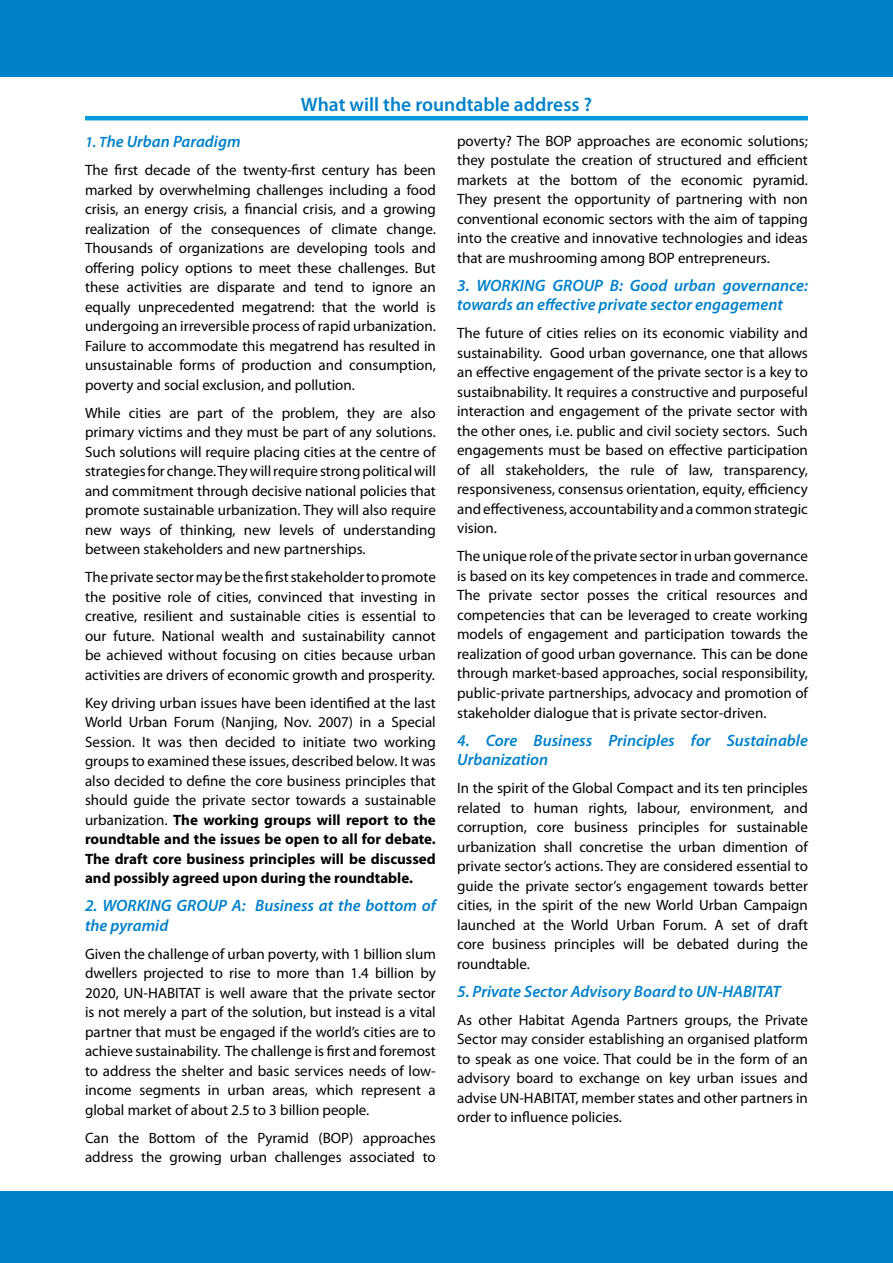
<style>
.page{position:relative;width:893px;height:1263px;background:#fff}
.page>*{position:absolute;margin:0;border:0;box-sizing:border-box;transform-origin:0 0}
.t1{font:600 19.5px "Myriad Pro";color:#0082c9}
.t2{font:italic 600 16.5px/19.5px "Myriad Pro";color:#0082c9}
.t3{font:15px/19.5px "Myriad Pro";color:#000;text-align:justify}
.s1{font-size:15px}
.s2{font-weight:700}
</style>
<div class="page">
<div style="left:0;top:0;width:893px;height:77px;background:#0082c9"></div>
<div style="left:0;top:1191px;width:893px;height:72px;background:#0082c9"></div>
<hr style="left:85px;top:116px;width:723px;height:4px;background:#009cd9">
<h1 class="t1" style="left:301px;top:92px;width:293px">What will the roundtable address ?</h1>
<p class="t2" style="left:85px;top:131px;width:157px"><span class="s1">1. T</span>he Urban Paradigm</p>
<p class="t3" style="left:85px;top:160px;width:352px">The first decade of the twenty-first century has been marked by overwhelming challenges including a food crisis, an energy crisis, a financial crisis, and a growing realization of the consequences of climate change.<br>Thousands of organizations are developing tools and offering policy options to meet these challenges. But these activities are disparate and tend to ignore an equally unprecedented megatrend: that the world is undergoing an irreversible process of rapid urbanization.<br>Failure to accommodate this megatrend has resulted in unsustainable forms of production and consumption, poverty and social exclusion, and pollution.</p>
<p class="t3" style="left:85px;top:403px;width:352px">While cities are part of the problem, they are also primary victims and they must be part of any solutions.<br>Such solutions will require placing cities at the centre of strategies for change. They will require strong political will and commitment through decisive national policies that promote sustainable urbanization. They will also require new ways of thinking, new levels of understanding between stakeholders and new partnerships.</p>
<p class="t3" style="left:85px;top:567px;width:352px">The private sector may be the first stakeholder to promote the positive role of cities, convinced that investing in creative, resilient and sustainable cities is essential to our future. National wealth and sustainability cannot be achieved without focusing on cities because urban activities are drivers of economic growth and prosperity.</p>
<p class="t3" style="left:85px;top:693px;width:352px">Key driving urban issues have been identified at the last World Urban Forum (Nanjing, Nov. 2007) in a Special Session. It was then decided to initiate two working groups to examined these issues, described below. It was also decided to define the core business principles that should guide the private sector towards a sustainable urbanization. <span class="s2">The working groups will report to the roundtable and the issues be open to all for debate.<br>The draft core business principles will be discussed and possibly agreed upon during the roundtable.</span></p>
<p class="t2" style="left:85px;top:895px;width:352px">2. WORKING GROUP A: Business at the bottom of the pyramid</p>
<p class="t3" style="left:85px;top:944px;width:352px">Given the challenge of urban poverty, with 1 billion slum dwellers projected to rise to more than 1 .4 billion by 2020, UN-HABITAT</p>
<p class="t3" style="left:85px;top:983px;width:352px;text-indent:120px">is well aware that the private sector is not merely a part of the solution, but instead is a vital partner that must be engaged if the world’s cities are to achieve sustainability. The challenge is first and foremost to address the shelter and basic services needs of low&shy;income segments in urban areas, which represent a global market of about 2.5 to 3 billion people.</p>
<p class="t3" style="left:85px;top:1128px;width:352px">Can the Bottom of the Pyramid (BOP) approaches address the growing urban challenges associated to</p>
<p class="t3" style="left:457px;top:131px;width:352px">poverty? The BOP approaches are economic solutions; they postulate the creation of structured and efficient markets at the bottom of the economic pyramid.<br>They present the opportunity of partnering with non conventional economic sectors with the aim of tapping into the creative and innovative technologies and ideas that are mushrooming among BOP entrepreneurs.</p>
<p class="t2" style="left:457px;top:275px;width:352px">3. WORKING GROUP B: Good urban governance: towards an effective private sector engagement</p>
<p class="t3" style="left:457px;top:323px;width:352px">The future of cities relies on its economic viability and sustainability. Good urban governance, one that allows an effective engagement of the private sector is a key to sustaibnability. It requires a constructive and purposeful interaction and engagement of the private sector with the other ones, i.e. public and civil society sectors. Such engagements must be based on effective participation of all stakeholders, the rule of law, transparency, responsiveness, consensus orientation, equity, efficiency and effectiveness, accountability and a common strategic vision.</p>
<p class="t3" style="left:457px;top:546px;width:352px">The unique role of the private sector in urban governance is based on its key competences in trade and commerce.<br>The private sector posses the critical resources and competencies that can be leveraged to create working models of engagement and participation towards the realization of good urban governance. This can be done through market-based approaches, social responsibility, public-private partnerships, advocacy and promotion of stakeholder dialogue that is private sector-driven.</p>
<p class="t2" style="left:457px;top:730px;width:352px">4. Core Business Principles for Sustainable<br>Urbanization</p>
<p class="t3" style="left:457px;top:778px;width:352px">I n the spirit of the Global Compact and its ten principles related to human rights, labour, environment, and corruption, core business principles for sustainable urbanization shall concretise the urban dimention of private sector’s actions. They are considered essential to guide the private sector’s engagement towards better cities, in the spirit of the new World Urban Campaign launched at the World Urban Forum. A set of draft core business principles will be debated during the roundtable.</p>
<p class="t2" style="left:457px;top:981px;width:325px">5. Private Sector Advisory Board to UN-HABITAT</p>
<p class="t3" style="left:457px;top:1009px;width:352px">As other Habitat Agenda Partners groups, the Private Sector may consider establishing an organised platform to speak as one voice. That could be in the form of an advisory board to exchange on key urban issues and advise UN-HABITAT, member states and other partners in order to influence policies.</p>
</div>
